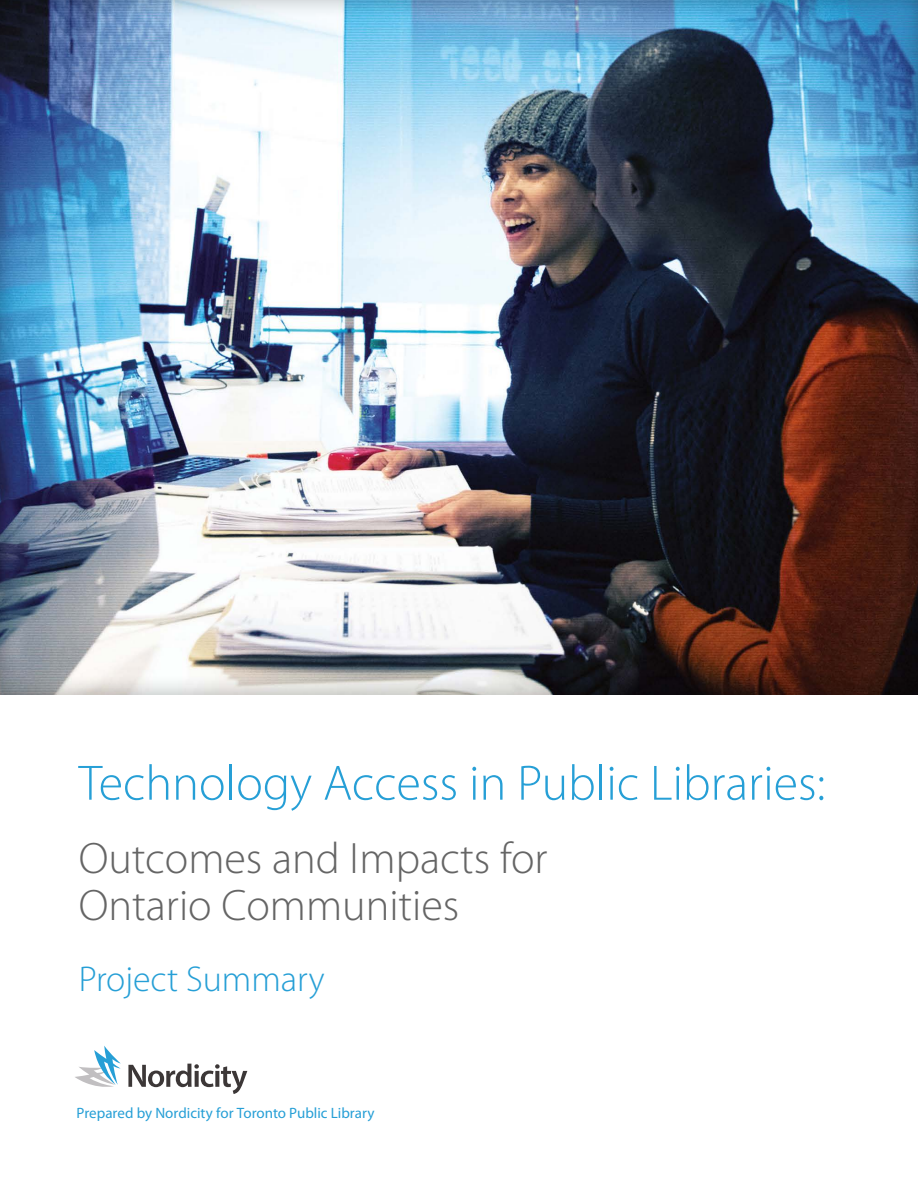
<style>
.page{position:relative;width:918px;height:1188px;background:#fff}
.page>*{position:absolute;margin:0;border:0;box-sizing:border-box;transform-origin:0 0}
.t1{font:300 50.1px "Myriad Pro";color:#269fd6}
.t2{font:300 44.1px/47.1px "Myriad Pro";color:#656565}
.t3{font:300 36px "Myriad Pro";color:#269fd6}
.t4{font:15px "Myriad Pro";color:#269fd6}
</style>
<div class="page">
<div style="left:0;top:0;width:918px;height:697px;background:#000;opacity:.3"></div>
<svg style="left:75px;top:1046px;width:46px;height:41px"></svg>
<svg style="left:128px;top:1064px;width:119px;height:30px"></svg>
<h1 class="t1" style="left:79px;top:753px;width:748px">Technology Access in Public Libraries:</h1>
<h2 class="t2" style="left:79px;top:835px;width:470px">Outcomes and Impacts for<br>Ontario Communities</h2>
<h3 class="t3" style="left:79px;top:958px;width:247px">Project Summary</h3>
<p class="t4" style="left:76px;top:1104px;width:300px">Prepared by Nordicity for Toronto Public Library</p>
</div>
